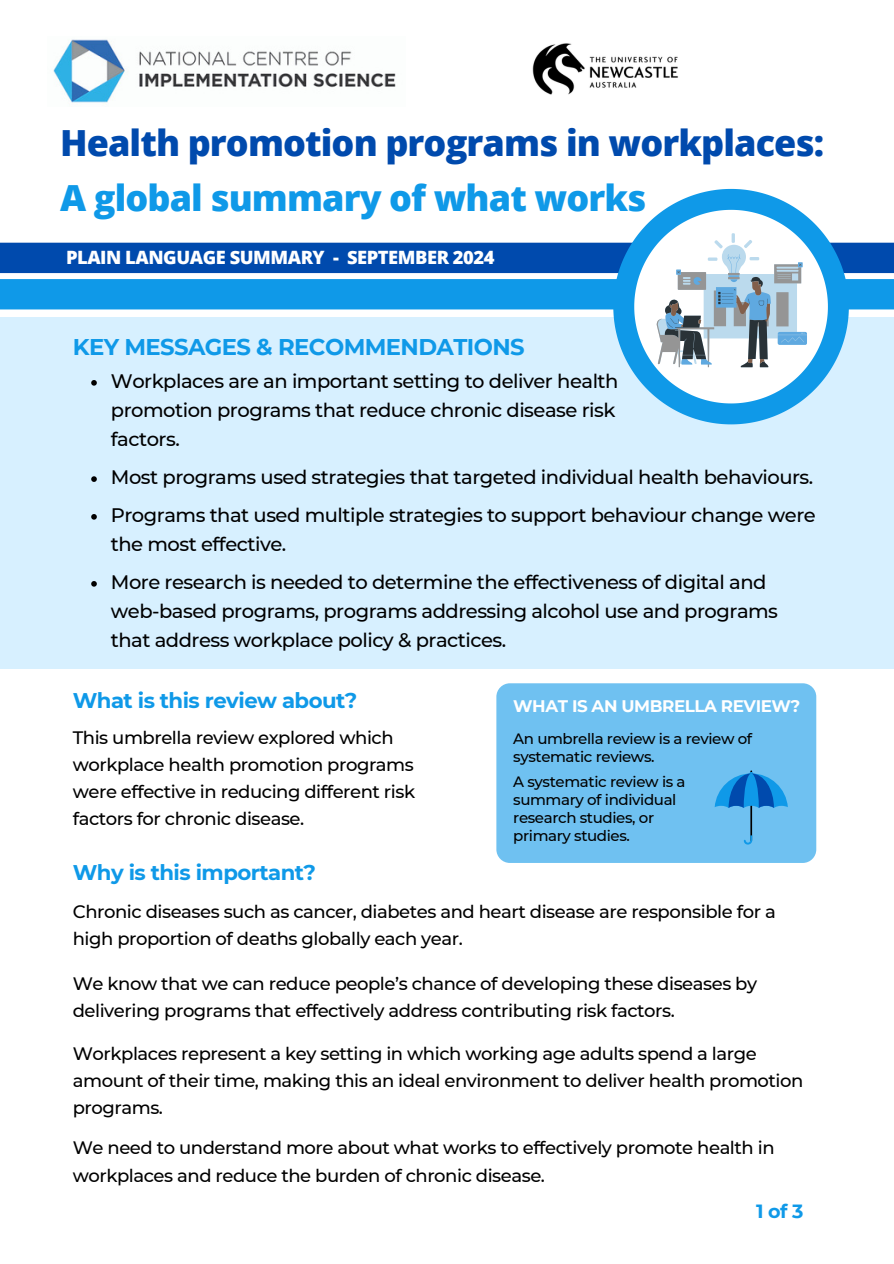
<style>
.page{position:relative;width:894px;height:1264px;background:#fff}
.page>*{position:absolute;margin:0;border:0;box-sizing:border-box;transform-origin:0 0}
.t1{font:800 36px/55.2px "Open Sans";letter-spacing:-.025em;color:#004aad}
.t2{font:700 22.8px "Montserrat";letter-spacing:-.025em;color:#0f99e8}
.t3{font:700 21.3px "Montserrat";letter-spacing:-.025em;color:#0f99e8}
.t4{font:500 19.5px/29.2px "Montserrat";letter-spacing:-.025em;color:#000}
.t5{font:700 19.05px "Montserrat";color:#0f99e8}
.t6{font:800 18.3px "Open Sans";letter-spacing:-.025em;color:#fff}
.t7{font:500 18px/27px "Montserrat";letter-spacing:-.025em;color:#000}
.t8{font:700 16.8px "Montserrat";letter-spacing:-.025em;color:#fff}
.t9{font:500 15px/18px "Montserrat";letter-spacing:-.025em;color:#010101}
.s1{color:#0f99e8}
</style>
<div class="page">
<img style="left:532px;top:43px;width:146px;height:52px">
<img style="left:53px;top:39px;width:343px;height:65px">
<div style="left:0;top:317px;width:893px;height:351px;background:#d7f0ff"></div>
<div style="left:0;top:243px;width:893px;height:30px;background:#004aad"></div>
<div style="left:0;top:279px;width:893px;height:30px;background:#0f99e8"></div>
<svg style="left:613px;top:189px;width:235px;height:235px"></svg>
<div style="left:496px;top:683px;width:320px;height:180px;background:#6fc1f1;border-radius:13px"></div>
<hr style="left:750px;top:770px;width:1px;height:71px;background:#000">
<svg style="left:744px;top:835px;width:8px;height:9px"></svg>
<svg style="left:714px;top:772px;width:73px;height:36px"></svg>
<svg style="left:91px;top:380px;width:6px;height:5px"></svg>
<svg style="left:91px;top:514px;width:6px;height:5px"></svg>
<svg style="left:91px;top:581px;width:6px;height:5px"></svg>
<svg style="left:91px;top:476px;width:6px;height:6px"></svg>
<svg style="left:634px;top:210px;width:193px;height:193px"></svg>
<h1 class="t1" style="left:60px;top:114px;width:765px">Health promotion programs in workplaces:<br><span class="s1">A global summary of what works</span></h1>
<p class="t6" style="left:66px;top:244px;width:430px">PLAIN LANGUAGE SUMMARY - SEPTEMBER 2024</p>
<h5 class="t2" style="left:73px;top:333px;width:453px">KEY MESSAGES &amp; RECOMMENDATIONS</h5>
<h2 class="t4" style="left:111px;top:366px;width:509px">Workplaces are an important setting to deliver health promotion programs that reduce chronic disease risk factors.</h2>
<p class="t4" style="left:111px;top:462px;width:703px">Most programs used strategies that targeted individual health behaviours.</p>
<p class="t4" style="left:111px;top:500px;width:706px">Programs that used multiple strategies to support behaviour change were the most effective.</p>
<p class="t4" style="left:111px;top:567px;width:668px">More research is needed to determine the effectiveness of digital and web-based programs, programs addressing alcohol use and programs that address workplace policy &amp; practices.</p>
<h4 class="t3" style="left:73px;top:687px;width:286px">What is this review about?</h4>
<p class="t7" style="left:73px;top:724px;width:344px">This umbrella review explored which workplace health promotion programs were effective in reducing different risk factors for chronic disease.</p>
<p class="t3" style="left:73px;top:859px;width:245px">Why is this important?</p>
<p class="t8" style="left:513px;top:695px;width:288px">WHAT IS AN UMBRELLA REVIEW?</p>
<h3 class="t9" style="left:513px;top:730px;width:240px">An umbrella review is a review of systematic reviews.</h3>
<h5 class="t9" style="left:513px;top:772px;width:174px">A systematic review is a</h5>
<h3 class="t9" style="left:513px;top:790px;width:165px">summary of individual</h3>
<p class="t9" style="left:513px;top:808px;width:142px">research studies, or</p>
<p class="t9" style="left:513px;top:826px;width:118px">primary studies.</p>
<p class="t7" style="left:73px;top:898px;width:704px">Chronic diseases such as cancer, diabetes and heart disease are responsible for a high proportion of deaths globally each year.</p>
<p class="t7" style="left:73px;top:970px;width:685px">We know that we can reduce people’s chance of developing these diseases by delivering programs that effectively address contributing risk factors.</p>
<p class="t7" style="left:73px;top:1040px;width:732px">Workplaces represent a key setting in which working age adults spend a large amount of their time, making this an ideal environment to deliver health promotion programs.</p>
<p class="t7" style="left:73px;top:1134px;width:703px">We need to understand more about what works to effectively promote health in workplaces and reduce the burden of chronic disease.</p>
<p class="t5" style="left:756px;top:1199px;width:49px">1of3</p>
</div>
